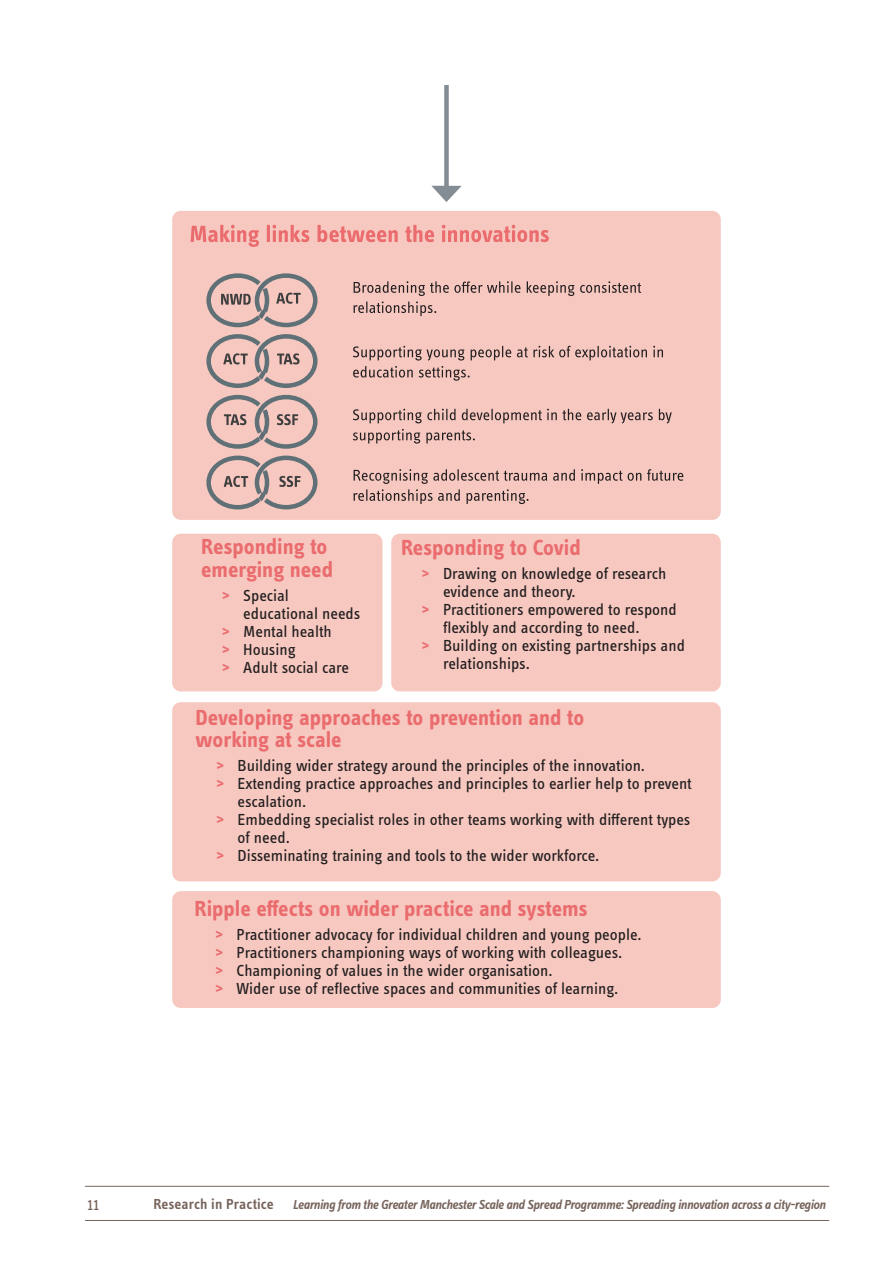
<style>
.page{position:relative;width:893px;height:1263px;background:#fff}
.page>*{position:absolute;margin:0;border:0;box-sizing:border-box;transform-origin:0 0}
.t1{font:700 22.5px/22.5px "Info Text Pro";color:#ea6c6e}
.t2{font:18px "Info Text Pro";color:#76635b}
.Paragraph_Style_2{font:16.5px/18px "Info Text Pro";color:#231f20}
.t3{font:600 15px "Info Text Pro";color:#76635b}
.t4{font:italic 600 13.5px "Info Text Pro";letter-spacing:-.025em;color:#76635b}
.s1{font-weight:700;color:#eb6b6e}
</style>
<div class="page">
<hr style="left:85px;top:1220px;width:744px;height:1px;background:#76635b">
<hr style="left:85px;top:1186px;width:744px;height:1px;background:#76635b">
<div style="left:444px;top:85px;width:5px;height:112px;background:#848c94"></div>
<svg style="left:431px;top:186px;width:31px;height:16px"></svg>
<div style="left:172px;top:211px;width:549px;height:309px;background:#f7c8c0;border-radius:9px"></div>
<svg style="left:354px;top:469px;width:329px;height:35px"></svg>
<svg style="left:353px;top:429px;width:122px;height:15px"></svg>
<svg style="left:353px;top:409px;width:319px;height:14px"></svg>
<svg style="left:353px;top:346px;width:310px;height:35px"></svg>
<svg style="left:354px;top:281px;width:287px;height:35px"></svg>
<svg style="left:191px;top:225px;width:358px;height:22px"></svg>
<svg style="left:206px;top:273px;width:112px;height:237px"></svg>
<div style="left:172px;top:534px;width:210px;height:157px;background:#f7c8c0;border-radius:9px"></div>
<div style="left:391px;top:534px;width:330px;height:157px;background:#f7c8c0;border-radius:9px"></div>
<div style="left:172px;top:702px;width:549px;height:179px;background:#f7c8c0;border-radius:9px"></div>
<div style="left:172px;top:891px;width:549px;height:117px;background:#f7c8c0;border-radius:9px"></div>
<p class="t1" style="left:201px;top:535px;width:133px">Responding to emerging need</p>
<p class="Paragraph_Style_2" style="left:243px;top:586px;width:118px;text-indent:-21px"><span class="s1">&gt;</span> Special educational needs</p>
<p class="Paragraph_Style_2" style="left:222px;top:622px;width:111px"><span class="s1">&gt;</span> Mental health</p>
<p class="Paragraph_Style_2" style="left:222px;top:640px;width:75px"><span class="s1">&gt;</span> Housing</p>
<p class="Paragraph_Style_2" style="left:222px;top:658px;width:129px"><span class="s1">&gt;</span> Adult social care</p>
<p class="t1" style="left:401px;top:536px;width:181px">Responding to Covid</p>
<p class="Paragraph_Style_2" style="left:443px;top:564px;width:225px;text-indent:-21px"><span class="s1">&gt;</span> Drawing on knowledge of research evidence and theory.</p>
<p class="Paragraph_Style_2" style="left:443px;top:600px;width:235px;text-indent:-21px"><span class="s1">&gt;</span> Practitioners empowered to respond flexibly and according to need.</p>
<p class="Paragraph_Style_2" style="left:443px;top:636px;width:243px;text-indent:-21px"><span class="s1">&gt;</span> Building on existing partnerships and relationships.</p>
<p class="t1" style="left:196px;top:705px;width:390px">Developing approaches to prevention and to</p>
<p class="t1" style="left:196px;top:728px;width:148px">working at scale</p>
<p class="Paragraph_Style_2" style="left:216px;top:756px;width:430px"><span class="s1">&gt;</span> Building wider strategy around the principles of the innovation.</p>
<p class="Paragraph_Style_2" style="left:238px;top:774px;width:456px;text-indent:-21px"><span class="s1">&gt;</span> Extending practice approaches and principles to earlier help to prevent escalation.</p>
<p class="Paragraph_Style_2" style="left:238px;top:810px;width:454px;text-indent:-21px"><span class="s1">&gt;</span> Embedding specialist roles in other teams working with different types of need.</p>
<p class="Paragraph_Style_2" style="left:216px;top:846px;width:384px"><span class="s1">&gt;</span> Disseminating training and tools to the wider workforce.</p>
<p class="t1" style="left:195px;top:896px;width:395px">Ripple effects on wider practice and systems</p>
<p class="Paragraph_Style_2" style="left:215px;top:925px;width:428px"><span class="s1">&gt;</span> Practitioner advocacy for individual children and young people.</p>
<p class="Paragraph_Style_2" style="left:215px;top:943px;width:409px"><span class="s1">&gt;</span> Practitioners championing ways of working with colleagues.</p>
<p class="Paragraph_Style_2" style="left:215px;top:961px;width:339px"><span class="s1">&gt;</span> Championing of values in the wider organisation.</p>
<p class="Paragraph_Style_2" style="left:215px;top:979px;width:404px"><span class="s1">&gt;</span> Wider use of reflective spaces and communities of learning.</p>
<p class="t2" style="left:88px;top:1193px;width:13px">11</p>
<p class="t3" style="left:153px;top:1195px;width:122px">Research in Practice</p>
<p class="t4" style="left:293px;top:1196px;width:534px">Learning from the Greater Manchester Scale and Spread Programme: Spreading innovation across a city-region</p>
</div>
